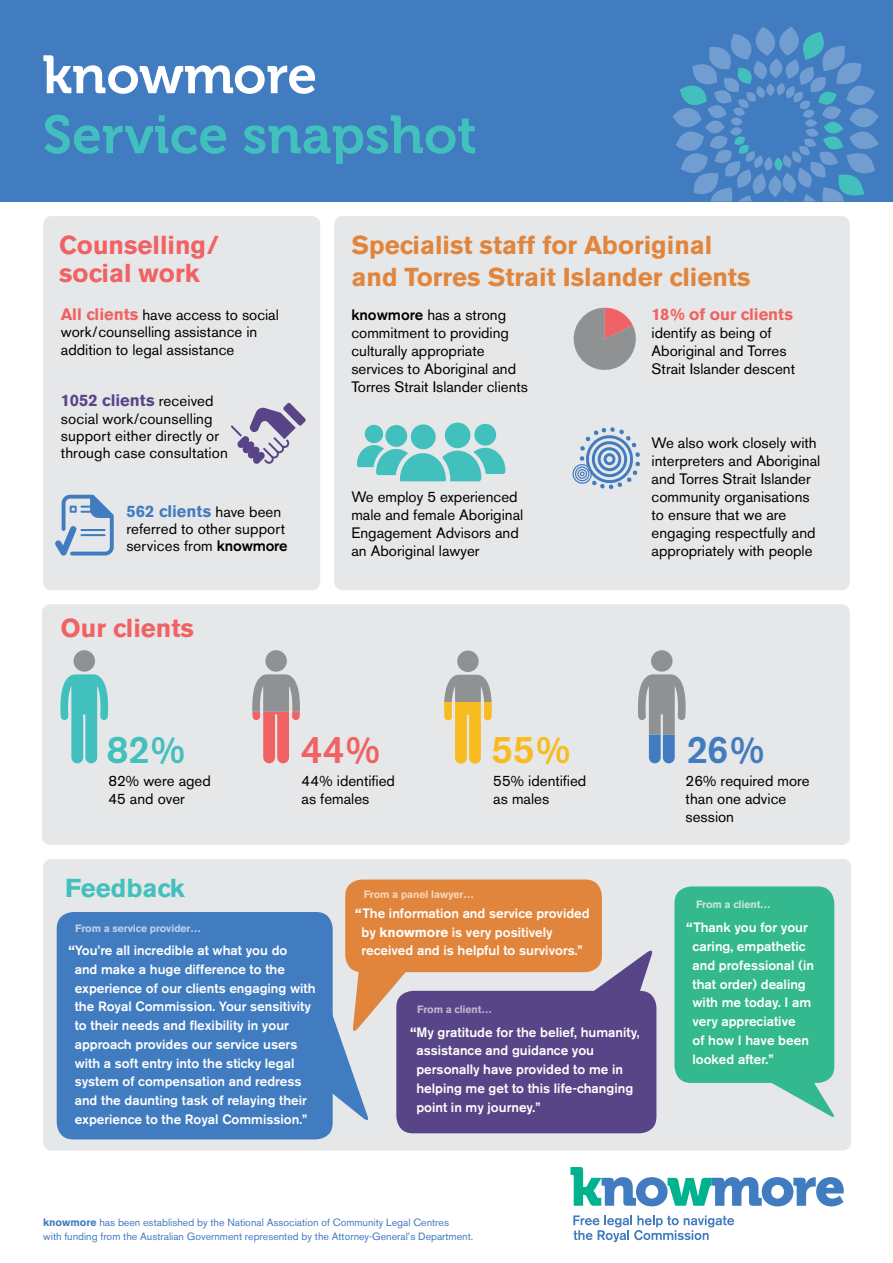
<style>
.page{position:relative;width:893px;height:1263px;background:#fff}
.page>*{position:absolute;margin:0;border:0;box-sizing:border-box;transform-origin:0 0}
.t1{font:53.4px "Museo 700";color:#41c0be}
.t2{font:53.4px "Museo 700";color:#fff}
.t3{font:500 38.4px "Akzidenz Grotesk BE";color:#41c0be}
.t4{font:500 38.4px "Akzidenz Grotesk BE";color:#f16264}
.t5{font:500 38.4px "Akzidenz Grotesk BE";color:#417cc0}
.t6{font:500 38.4px "Akzidenz Grotesk BE";color:#f8bc21}
.t7{font:700 25.8px/31.5px "Akzidenz Grotesk BE";color:#e1853c}
.t8{font:700 25.8px/27.8px "Akzidenz Grotesk BE";color:#f16264}
.t9{font:700 25.8px "Akzidenz Grotesk BE";color:#41c0be}
.t10{font:700 16.5px "Akzidenz Grotesk BE";color:#584588}
.t11{font:700 16.5px "Akzidenz Grotesk BE";letter-spacing:.005em;color:#417cc0}
.t12{font:700 16.5px "Akzidenz Grotesk BE";color:#f16264}
.t13{font:15px/18px "Akzidenz Grotesk BE";color:#000}
.t14{font:500 13.5px/18.8px "Akzidenz Grotesk BE";color:#fff}
.t15{font:10.5px/13.5px "Akzidenz Grotesk BE";color:#417cc0}
.t16{font:700 10.5px "Akzidenz Grotesk BE";letter-spacing:-.01em;color:#c0cde9}
.t17{font:700 10.5px "Akzidenz Grotesk BE";letter-spacing:-.01em;color:#f4d4b9}
.t18{font:700 10.5px "Akzidenz Grotesk BE";letter-spacing:-.01em;color:#c7e6d7}
.t19{font:700 10.5px "Akzidenz Grotesk BE";letter-spacing:-.01em;color:#beb5d0}
.s1{font-weight:700;font-size:16.5px;color:#f16264}
.s2{font-weight:400;font-size:15px;color:#000}
.s3{font-weight:500}
.s4{font-weight:700}
</style>
<div class="page">
<div style="left:43px;top:859px;width:808px;height:291px;background:#e6e7e8;border-radius:9px"></div>
<div style="left:0;top:0;width:893px;height:202px;background:#417cc0"></div>
<div style="left:43px;top:216px;width:277px;height:374px;background:#e6e7e8;border-radius:9px"></div>
<div style="left:334px;top:216px;width:516px;height:374px;background:#e6e7e8;border-radius:9px"></div>
<svg style="left:672px;top:27px;width:207px;height:175px"></svg>
<svg style="left:570px;top:1167px;width:274px;height:39px"></svg>
<svg style="left:573px;top:1215px;width:161px;height:27px"></svg>
<svg style="left:572px;top:427px;width:68px;height:62px"></svg>
<div style="left:445px;top:423px;width:25px;height:25px;background:#41c0be;border-radius:50%"></div>
<div style="left:474px;top:424px;width:22px;height:22px;background:#41c0be;border-radius:50%"></div>
<div style="left:411px;top:424px;width:25px;height:25px;background:#41c0be;border-radius:50%"></div>
<div style="left:385px;top:425px;width:22px;height:22px;background:#41c0be;border-radius:50%"></div>
<div style="left:365px;top:425px;width:18px;height:18px;background:#41c0be;border-radius:50%"></div>
<svg style="left:357px;top:445px;width:148px;height:36px"></svg>
<div style="left:42px;top:604px;width:808px;height:241px;background:#e6e7e8;border-radius:9px"></div>
<svg style="left:60px;top:650px;width:48px;height:113px"></svg>
<div style="left:52px;top:907px;width:285px;height:237px;background:#417cc0;border-radius:21px"></div>
<div style="left:48px;top:903px;width:294px;height:245px;border:9px solid #e6e7e8;border-radius:21px"></div>
<svg style="left:55px;top:495px;width:59px;height:61px"></svg>
<svg style="left:231px;top:403px;width:75px;height:61px"></svg>
<svg style="left:573px;top:308px;width:63px;height:62px"></svg>
<div style="left:457px;top:650px;width:22px;height:22px;background:#8f9193;border-radius:11px"></div>
<svg style="left:444px;top:675px;width:48px;height:89px"></svg>
<div style="left:651px;top:650px;width:21px;height:22px;background:#8f9193;border-radius:11px"></div>
<svg style="left:638px;top:674px;width:48px;height:89px"></svg>
<div style="left:670px;top:882px;width:169px;height:205px;background:#34b98f;border-radius:21px"></div>
<div style="left:665px;top:877px;width:178px;height:215px;border:9px solid #e6e7e8;border-radius:21px"></div>
<svg style="left:749px;top:1050px;width:87px;height:67px"></svg>
<div style="left:392px;top:986px;width:269px;height:152px;background:#584588;border-radius:21px"></div>
<div style="left:387px;top:982px;width:278px;height:160px;border:9px solid #e6e7e8;border-radius:21px"></div>
<svg style="left:582px;top:950px;width:72px;height:49px"></svg>
<div style="left:341px;top:875px;width:265px;height:102px;background:#e1853c;border-radius:21px"></div>
<div style="left:336px;top:870px;width:275px;height:111px;border:9px solid #e6e7e8;border-radius:21px"></div>
<svg style="left:332px;top:957px;width:82px;height:167px"></svg>
<div style="left:265px;top:650px;width:22px;height:22px;background:#8f9193;border-radius:11px"></div>
<svg style="left:252px;top:674px;width:48px;height:89px"></svg>
<h1 class="t2" style="left:43px;top:45px;width:276px">knowmore</h1>
<h1 class="t1" style="left:43px;top:105px;width:436px">Service snapshot</h1>
<h3 class="t8" style="left:59px;top:231px;width:161px">Counselling/ social work</h3>
<p class="t13" style="left:61px;top:306px;width:220px;line-height:17.2px"><span class="s1">All clients</span> have access to social work/counselling assistance in addition to legal assistance</p>
<p class="t10" style="left:61px;top:391px;width:154px">1052 clients <span class="s2">received</span></p>
<p class="t13" style="left:61px;top:410px;width:169px;line-height:17.2px">social work/counselling support either directly or through case consultation</p>
<p class="t11" style="left:126px;top:501px;width:157px">562 clients <span class="s2">have been</span></p>
<p class="t13" style="left:126px;top:520px;width:163px;line-height:17.2px">referred to other support services from <span class="s3">knowmore</span></p>
<h3 class="t8" style="left:60px;top:614px;width:135px">Our clients</h3>
<h3 class="t7" style="left:351px;top:230px;width:401px">Specialist staff for Aboriginal and Torres Strait Islander clients</h3>
<p class="t13" style="left:351px;top:306px;width:178px"><span class="s3">knowmore</span> has a strong commitment to providing culturally appropriate services to Aboriginal and<br>Torres Strait Islander clients</p>
<p class="t12" style="left:652px;top:305px;width:143px">18% of our clients</p>
<p class="t13" style="left:652px;top:324px;width:145px">identify as being of<br>Aboriginal and Torres<br>Strait Islander descent</p>
<p class="t13" style="left:351px;top:488px;width:173px">We employ 5 experienced male and female Aboriginal<br>Engagement Advisors and an Aboriginal lawyer</p>
<p class="t13" style="left:652px;top:434px;width:170px">We also work closely with interpreters and Aboriginal and Torres Strait Islander community organisations to ensure that we are engaging respectfully and appropriately with people</p>
<h2 class="t3" style="left:107px;top:726px;width:79px">82%</h2>
<p class="t13" style="left:108px;top:772px;width:104px">82% were aged<br>45 and over</p>
<h2 class="t4" style="left:301px;top:726px;width:80px">44%</h2>
<p class="t13" style="left:302px;top:772px;width:95px">44% identified as females</p>
<h2 class="t6" style="left:491px;top:726px;width:80px">55%</h2>
<p class="t13" style="left:493px;top:772px;width:95px">55% identified as males</p>
<h2 class="t5" style="left:686px;top:726px;width:79px">26%</h2>
<p class="t13" style="left:686px;top:772px;width:126px">26% required more than one advice session</p>
<h3 class="t9" style="left:65px;top:873px;width:121px">Feedback</h3>
<p class="t16" style="left:75px;top:923px;width:127px">From a service provider…</p>
<p class="t14" style="left:75px;top:941px;width:242px;text-indent:-6px"><span class="s4">“</span>You’re all incredible at what you do<br>and make a huge difference to the experience of our clients engaging with the Royal Commission. Your sensitivity to their needs and flexibility in your approach provides our service users with a soft entry into the sticky legal system of compensation and redress and the daunting task of relaying their experience to the Royal Commission.”</p>
<p class="t17" style="left:364px;top:888px;width:112px">From a panel lawyer…</p>
<p class="t14" style="left:362px;top:903px;width:230px;text-indent:-6px"><span class="s4">“</span>The information and service provided by <span class="s4">knowmore</span> is very positively received and is helpful to survivors.”</p>
<p class="t19" style="left:417px;top:1003px;width:76px">From a client…</p>
<p class="t14" style="left:416px;top:1022px;width:225px;text-indent:-6px"><span class="s4">“</span>My gratitude for the belief, humanity, assistance and guidance you personally have provided to me in helping me get to this life-changing point in my journey.”</p>
<p class="t15" style="left:43px;top:1216px;width:431px"><span class="s4">knowmore</span> has been established by the National Association of Community Legal Centres<br>with funding from the Australian Government represented by the Attorney-General’s Department.</p>
<p class="t18" style="left:696px;top:898px;width:76px">From a client…</p>
<p class="t14" style="left:692px;top:918px;width:123px;text-indent:-6px"><span class="s4">“</span>Thank you for your caring, empathetic and professional (in that order) dealing with me today. I am very appreciative<br>of how I have been looked after.”</p>
</div>
